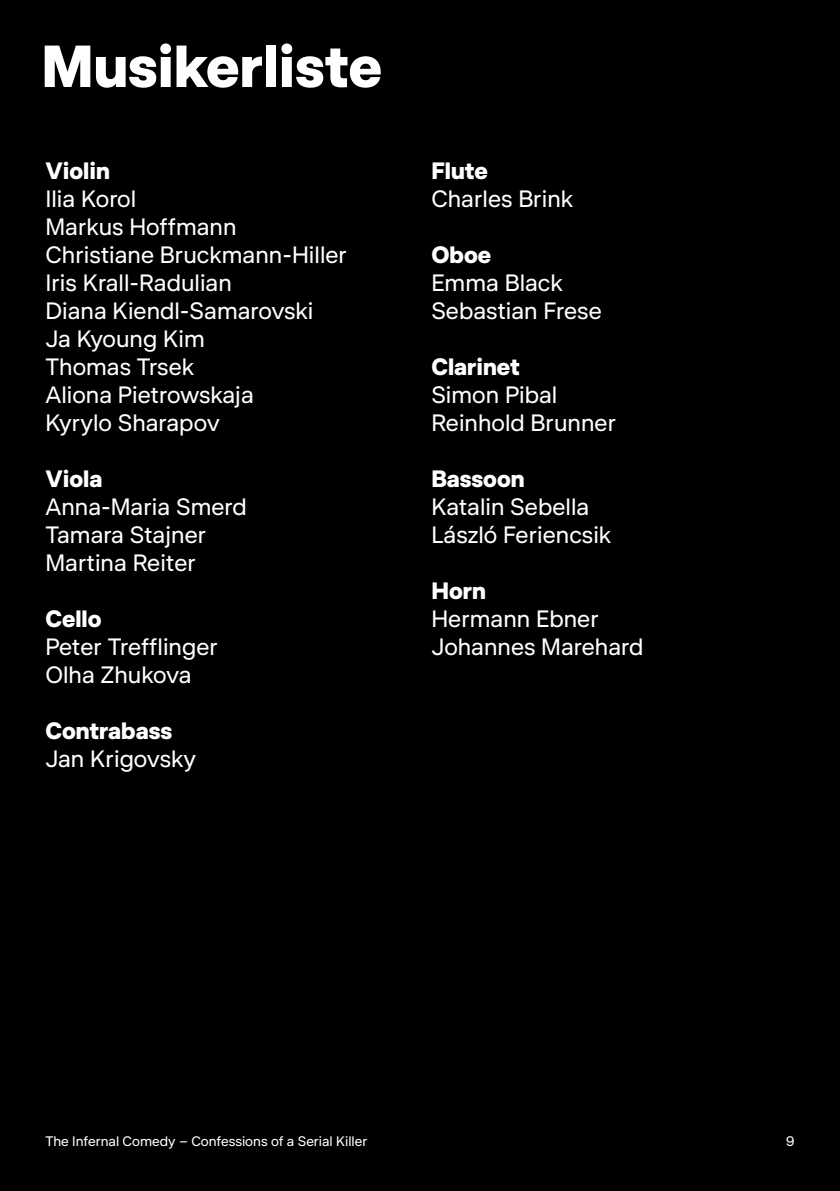
<style>
.page{position:relative;width:840px;height:1191px;background:#fff}
.page>*{position:absolute;margin:0;border:0;box-sizing:border-box;transform-origin:0 0}
.t1{font:700 60px "DR Publik";color:#fff}
.t2{font:24px/28px "DR Publik";color:#fff}
.t3{font:700 24px "DR Publik";color:#fff}
.t4{font:14px "DR Publik";color:#fff}
</style>
<div class="page">
<div style="left:0;top:0;width:839px;height:1191px;background:#000"></div>
<h1 class="t1" style="left:41px;top:29px;width:342px">Musikerliste</h1>
<p class="t3" style="left:45px;top:155px;width:66px">Violin</p>
<p class="t2" style="left:45px;top:184px;width:303px">Ilia Korol<br>Markus Hoffmann<br>Christiane Bruckmann-Hiller<br>Iris Krall-Radulian<br>Diana Kiendl-Samarovski<br>Ja Kyoung Kim<br>Thomas Trsek<br>Aliona Pietrowskaja<br>Kyrylo Sharapov</p>
<p class="t3" style="left:45px;top:463px;width:58px">Viola</p>
<p class="t2" style="left:45px;top:492px;width:203px">Anna-Maria Smerd<br>Tamara Stajner<br>Martina Reiter</p>
<p class="t3" style="left:45px;top:603px;width:58px">Cello</p>
<p class="t2" style="left:45px;top:632px;width:174px">Peter Trefflinger<br>Olha Zhukova</p>
<p class="t3" style="left:45px;top:715px;width:128px">Contrabass</p>
<p class="t2" style="left:45px;top:744px;width:152px">Jan Krigovsky</p>
<p class="t3" style="left:431px;top:155px;width:58px">Flute</p>
<p class="t2" style="left:431px;top:184px;width:144px">Charles Brink</p>
<p class="t3" style="left:431px;top:239px;width:62px">Oboe</p>
<p class="t2" style="left:431px;top:268px;width:172px">Emma Black<br>Sebastian Frese</p>
<p class="t3" style="left:431px;top:351px;width:90px">Clarinet</p>
<p class="t2" style="left:431px;top:380px;width:186px">Simon Pibal<br>Reinhold Brunner</p>
<p class="t3" style="left:431px;top:463px;width:95px">Bassoon</p>
<p class="t2" style="left:431px;top:492px;width:182px">Katalin Sebella<br>László Feriencsik</p>
<p class="t3" style="left:431px;top:575px;width:56px">Horn</p>
<p class="t2" style="left:431px;top:604px;width:213px">Hermann Ebner<br>Johannes Marehard</p>
<p class="t4" style="left:45px;top:1132px;width:323px">The Infernal Comedy – Confessions of a Serial Killer</p>
<p class="t4" style="left:785px;top:1132px;width:10px">9</p>
</div>
